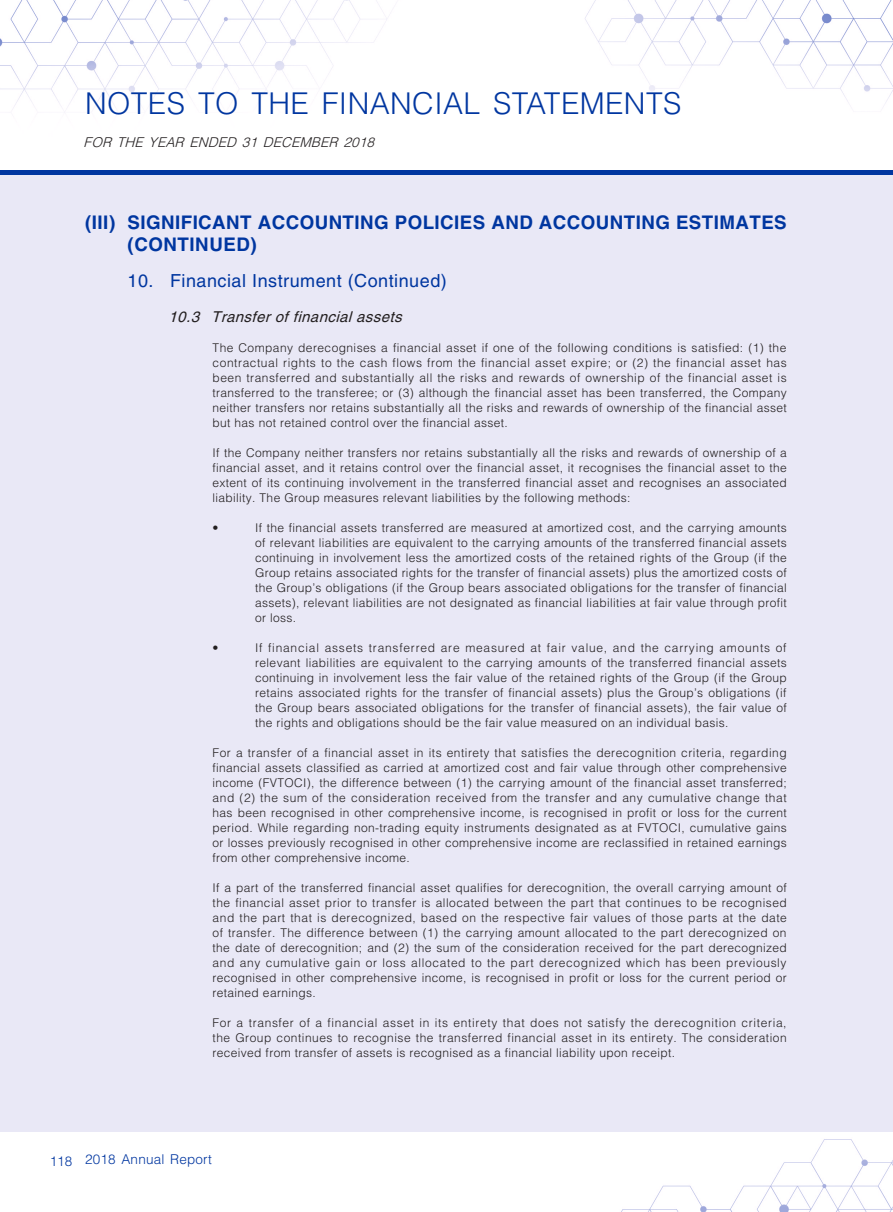
<style>
.page{position:relative;width:893px;height:1212px;background:#fff}
.page>*{position:absolute;margin:0;border:0;box-sizing:border-box;transform-origin:0 0}
.t1{font:300 30px "Helvetica LT Std";letter-spacing:.015em;color:#0036a0}
.t2{font:700 18.75px/21.8px "Helvetica LT Std";letter-spacing:.025em;color:#0036a0}
.t3{font:18px "Helvetica LT Std";letter-spacing:.03em;color:#0036a0}
.t4{font:italic 15px "Helvetica LT Std";color:#231f20}
.t5{font:italic 300 13.5px "Helvetica LT Std";color:#231f20}
.t6{font:300 13.5px "Helvetica LT Std";letter-spacing:.015em;color:#0036a0}
.t7{font:300 12px/15px "Helvetica LT Std";letter-spacing:.03em;color:#231f20;text-align:justify}
</style>
<div class="page">
<img style="left:0;top:0;width:893px;height:1212px">
<div style="left:0;top:170px;width:893px;height:961px;background:#e9e8f6"></div>
<hr style="left:0;top:170px;width:893px;height:4px;background:#0036a0">
<h1 class="t1" style="left:85px;top:85px;width:598px">NOTES TO THE FINANCIAL STATEMENTS</h1>
<p class="t5" style="left:84px;top:134px;width:296px">FOR THE YEAR ENDED 31 DECEMBER 2018</p>
<h2 class="t2" style="left:128px;top:212px;width:661px;text-indent:-43px">(III) SIGNIFICANT ACCOUNTING POLICIES AND ACCOUNTING ESTIMATES (CONTINUED)</h2>
<h3 class="t3" style="left:128px;top:270px;width:321px">10. Financial Instrument (Continued)</h3>
<p class="t4" style="left:169px;top:308px;width:239px">10.3 Transferoffinancialassets</p>
<p class="t7" style="left:213px;top:340px;width:576px">The Company derecognises a financial asset if one of the following conditions is satisfied: (1) the contractual rights to the cash flows from the financial asset expire; or (2) the financial asset has been transferred and substantially all the risks and rewards of ownership of the financial asset is transferred to the transferee; or (3) although the financial asset has been transferred, the Company neither transfers nor retains substantially all the risks and rewards of ownership of the financial asset but has not retained control over the financial asset.</p>
<p class="t7" style="left:213px;top:445px;width:576px">If the Company neither transfers nor retains substantially all the risks and rewards of ownership of a financial asset, and it retains control over the financial asset, it recognises the financial asset to the extent of its continuing involvement in the transferred financial asset and recognises an associated liability. The Group measures relevant liabilities by the following methods:</p>
<p class="t7" style="left:213px;top:520px;width:7px">•</p>
<p class="t7" style="left:255px;top:520px;width:533px">If the financial assets transferred are measured at amortized cost, and the carrying amounts of relevant liabilities are equivalent to the carrying amounts of the transferred financial assets continuing in involvement less the amortized costs of the retained rights of the Group (if the Group retains associated rights for the transfer of financial assets) plus the amortized costs of the Group’s obligations (if the Group bears associated obligations for the transfer of financial assets), relevant liabilities are not designated as financial liabilities at fair value through profit or loss.</p>
<p class="t7" style="left:213px;top:640px;width:7px">•</p>
<p class="t7" style="left:255px;top:640px;width:533px">If financial assets transferred are measured at fair value, and the carrying amounts of relevant liabilities are equivalent to the carrying amounts of the transferred financial assets continuing in involvement less the fair value of the retained rights of the Group (if the Group retains associated rights for the transfer of financial assets) plus the Group’s obligations (if the Group bears associated obligations for the transfer of financial assets), the fair value of the rights and obligations should be the fair value measured on an individual basis.</p>
<p class="t7" style="left:213px;top:745px;width:576px">For a transfer of a financial asset in its entirety that satisfies the derecognition criteria, regarding financial assets classified as carried at amortized cost and fair value through other comprehensive income (FVTOCI), the difference between (1) the carrying amount of the financial asset transferred; and (2) the sum of the consideration received from the transfer and any cumulative change that has been recognised in other comprehensive income, is recognised in profit or loss for the current period. While regarding non-trading equity instruments designated as at FVTOCI, cumulative gains or losses previously recognised in other comprehensive income are reclassified in retained earnings from other comprehensive income.</p>
<p class="t7" style="left:213px;top:880px;width:576px">If a part of the transferred financial asset qualifies for derecognition, the overall carrying amount of the financial asset prior to transfer is allocated between the part that continues to be recognised and the part that is derecognized, based on the respective fair values of those parts at the date of transfer. The difference between (1) the carrying amount allocated to the part derecognized on the date of derecognition; and (2) the sum of the consideration received for the part derecognized and any cumulative gain or loss allocated to the part derecognized which has been previously recognised in other comprehensive income, is recognised in profit or loss for the current period or retained earnings.</p>
<p class="t7" style="left:213px;top:1015px;width:576px">For a transfer of a financial asset in its entirety that does not satisfy the derecognition criteria, the Group continues to recognise the transferred financial asset in its entirety. The consideration received from transfer of assets is recognised as a financial liability upon receipt.</p>
<p class="t6" style="left:50px;top:1150px;width:164px">118 2018 Annual Report</p>
</div>
